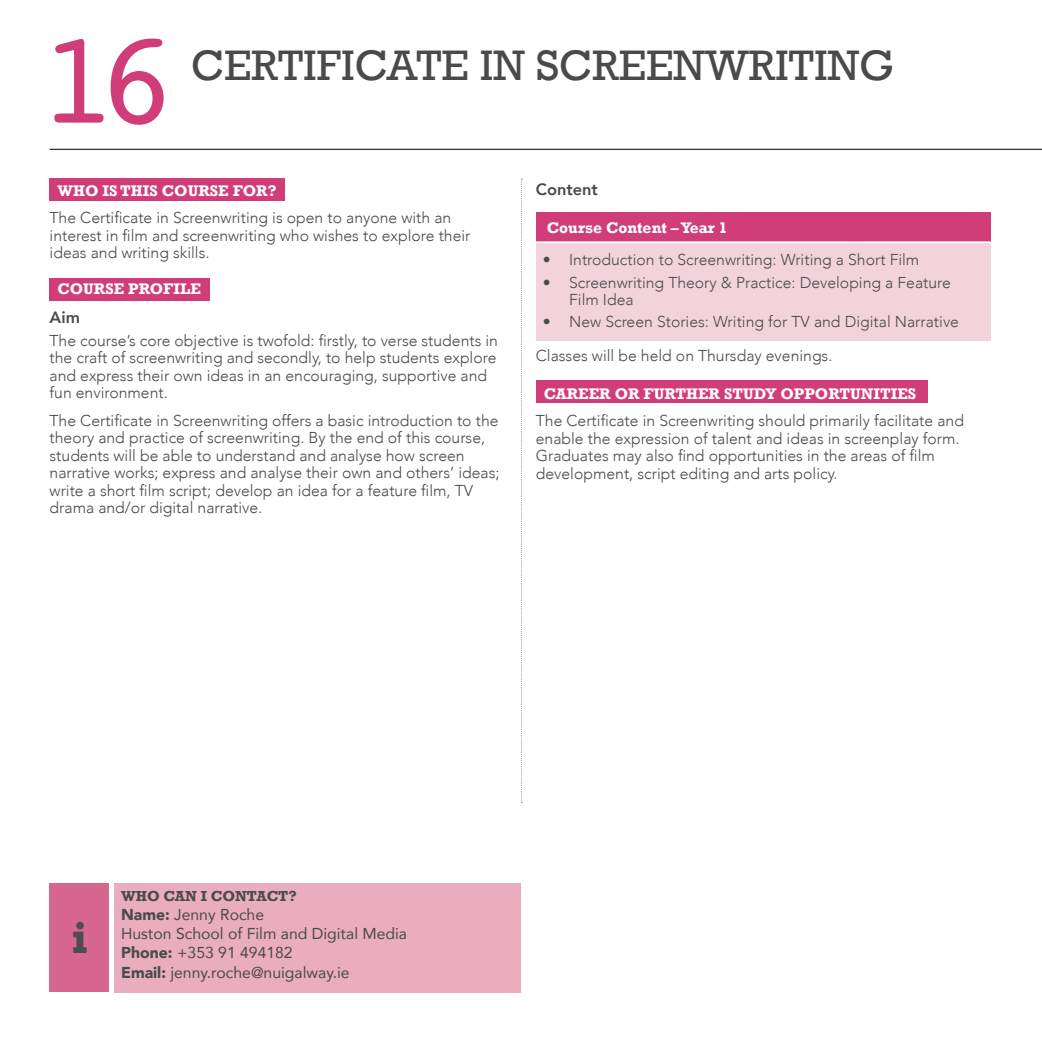
<style>
.page{position:relative;width:1042px;height:1042px;background:#fff}
.page>*{position:absolute;margin:0;border:0;box-sizing:border-box;transform-origin:0 0}
.t1{font:133px "Courier";color:#d13d79}
.t2{font:700 45.5px "Rockwell";color:#4d4d4f}
.t3{font:43.75px "Rockwell";color:#4a4a4d}
.t4{font:800 16.45px "Avenir";color:#4a4a4d}
.t5{font:300 15.75px/17.5px "Avenir";color:#4a4a4d}
.t6{font:15.75px/19.2px "Avenir";color:#4a4a4d}
.t7{font:700 15.75px "Rockwell";color:#fff}
.t8{font:700 14.88px "Rockwell";color:#4a4a4d}
.s1{font-weight:900}
</style>
<div class="page">
<hr style="left:50px;top:149px;width:992px;height:1px;background:#000">
<div style="left:536px;top:381px;width:392px;height:22px;background:#d13d79"></div>
<div style="left:50px;top:179px;width:235px;height:22px;background:#d13d79"></div>
<div style="left:50px;top:278px;width:160px;height:22px;background:#d13d79"></div>
<div style="left:536px;top:212px;width:454px;height:30px;background:#d13d79"></div>
<div style="left:536px;top:242px;width:454px;height:99px;background:#f3d3db"></div>
<hr style="left:536px;top:241px;width:454px;height:2px;background:#fff">
<svg style="left:521px;top:179px;width:1px;height:624px"></svg>
<div style="left:114px;top:883px;width:407px;height:110px;background:#e9adbe"></div>
<div style="left:50px;top:883px;width:59px;height:109px;background:#d8678f"></div>
<h1 class="t1" style="left:37px;top:-22px;width:141px">16</h1>
<h3 class="t3" style="left:191px;top:40px;width:705px">CERTIFICATE IN SCREENWRITING</h3>
<p class="t7" style="left:57px;top:181px;width:221px">WHO IS THIS COURSE FOR?</p>
<p class="t5" style="left:50px;top:209px;width:422px">The Certificate in Screenwriting is open to anyone with an interest in film and screenwriting who wishes to explore their ideas and writing skills.</p>
<p class="t7" style="left:57px;top:279px;width:145px">COURSE PROFILE</p>
<p class="t4" style="left:50px;top:305px;width:32px">Aim</p>
<p class="t5" style="left:50px;top:332px;width:450px">The course’s core objective is twofold: firstly, to verse students in the craft of screenwriting and secondly, to help students explore and express their own ideas in an encouraging, supportive and fun environment.</p>
<p class="t5" style="left:50px;top:412px;width:451px">The Certificate in Screenwriting offers a basic introduction to the theory and practice of screenwriting. By the end of this course, students will be able to understand and analyse how screen narrative works; express and analyse their own and others’ ideas; write a short film script; develop an idea for a feature film, TV drama and/or digital narrative.</p>
<p class="t4" style="left:536px;top:176px;width:64px">Content</p>
<p class="t7" style="left:547px;top:218px;width:182px">Course Content – Year 1</p>
<p class="t5" style="left:543px;top:251px;width:378px">• Introduction to Screenwriting: Writing a Short Film</p>
<p class="t5" style="left:569px;top:273px;width:383px;text-indent:-26px">• Screenwriting Theory &amp; Practice: Developing a Feature<br>Film Idea</p>
<p class="t5" style="left:536px;top:305px;width:425px;line-height:33.9px;text-indent:7px">• New Screen Stories: Writing for TV and Digital Narrative<br>Classes will be held on Thursday evenings.</p>
<p class="t7" style="left:544px;top:384px;width:374px">CAREER OR FURTHER STUDY OPPORTUNITIES</p>
<p class="t5" style="left:536px;top:412px;width:429px">The Certificate in Screenwriting should primarily facilitate and enable the expression of talent and ideas in screenplay form.<br>Graduates may also find opportunities in the areas of film development, script editing and arts policy.</p>
<h2 class="t2" style="left:71px;top:910px;width:18px">i</h2>
<p class="t8" style="left:121px;top:886px;width:177px">WHO CAN I CONTACT?</p>
<p class="t6" style="left:121px;top:904px;width:287px"><span class="s1">Name:</span> Jenny Roche<br>Huston School of Film and Digital Media<br><span class="s1">Phone:</span> +353 91 494182<br><span class="s1">Email:</span> jenny.roche@nuigalway.ie</p>
</div>
